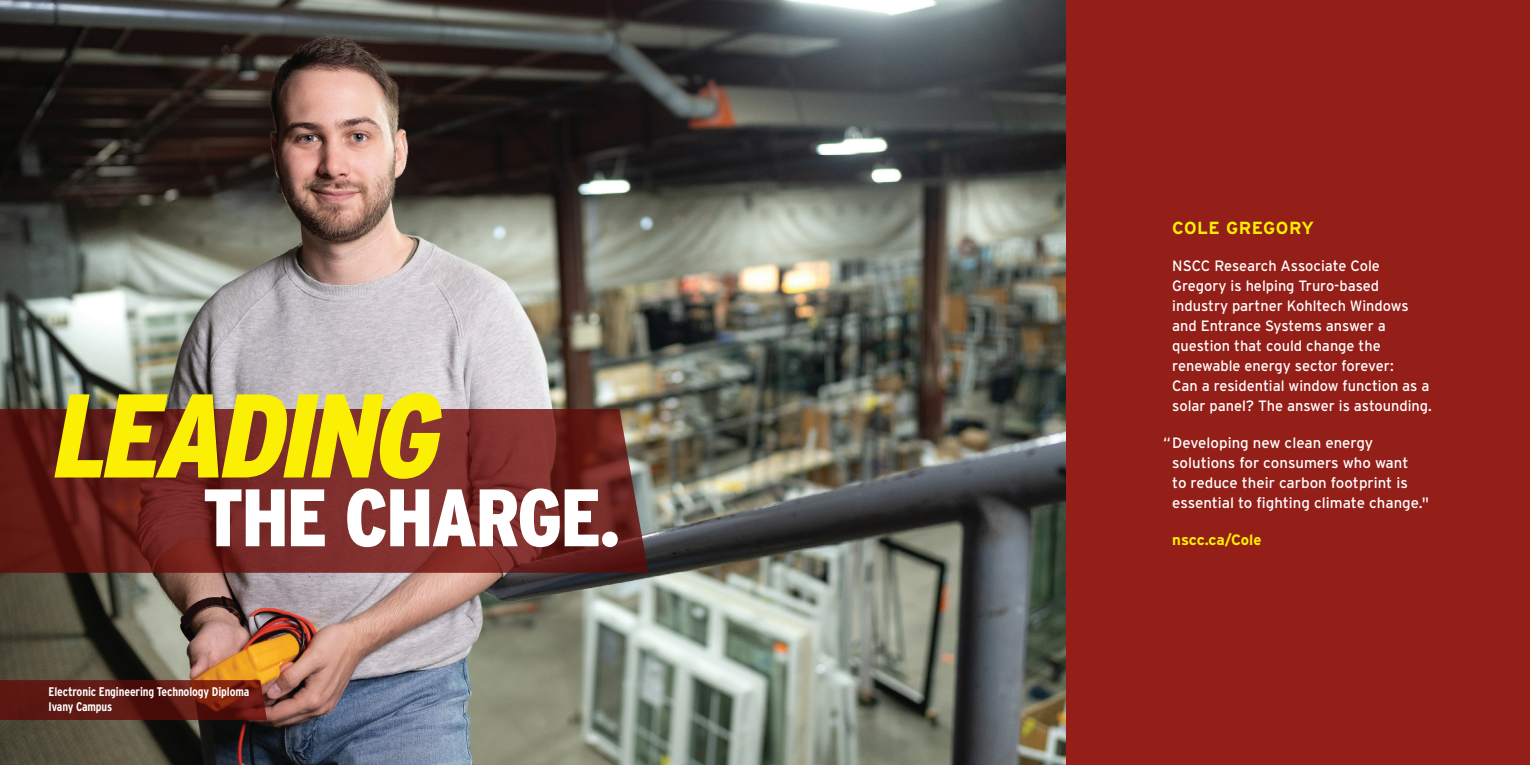
<style>
.page{position:relative;width:1530px;height:765px;background:#fff}
.page>*{position:absolute;margin:0;border:0;box-sizing:border-box;transform-origin:0 0}
.t1{font:italic 900 condensed 118.75px "Interstate";color:#fbef04}
.t2{font:900 condensed 81.25px "Interstate";letter-spacing:-.025em;color:#fff}
.t3{font:700 17.5px "Interstate";letter-spacing:.03em;color:#fbef04}
.t4{font:15px/20px "Interstate";color:#fff}
.t5{font:700 15px "Interstate";letter-spacing:-.005em;color:#fbef04}
.t6{font:700 condensed 12.5px/15px "Interstate";letter-spacing:-.01em;color:#fff}
</style>
<div class="page">
<img style="left:0;top:0;width:1067px;height:765px">
<svg style="left:0;top:680px;width:267px;height:40px"></svg>
<svg style="left:0;top:409px;width:648px;height:164px"></svg>
<div style="left:1067px;top:0;width:463px;height:765px;background:#941e18"></div>
<p class="t1" style="left:48px;top:363px;width:416px">LEADING</p>
<p class="t2" style="left:203px;top:468px;width:419px">THE CHARGE.</p>
<p class="t6" style="left:49px;top:684px;width:202px">Electronic Engineering Technology Diploma<br>Ivany Campus</p>
<p class="t3" style="left:1172px;top:217px;width:143px">COLE GREGORY</p>
<p class="t4" style="left:1172px;top:256px;width:261px">NSCC Research Associate Cole Gregory is helping Truro-based industry partner Kohltech Windows and Entrance Systems answer a question that could change the renewable energy sector forever:<br>Can a residential window function as a solar panel? The answer is astounding.</p>
<p class="t4" style="left:1172px;top:433px;width:258px;text-indent:-9px">“ Developing new clean energy solutions for consumers who want<br>to reduce their carbon footprint is essential to fighting climate change."</p>
<p class="t5" style="left:1172px;top:530px;width:91px">nscc.ca/Cole</p>
</div>
